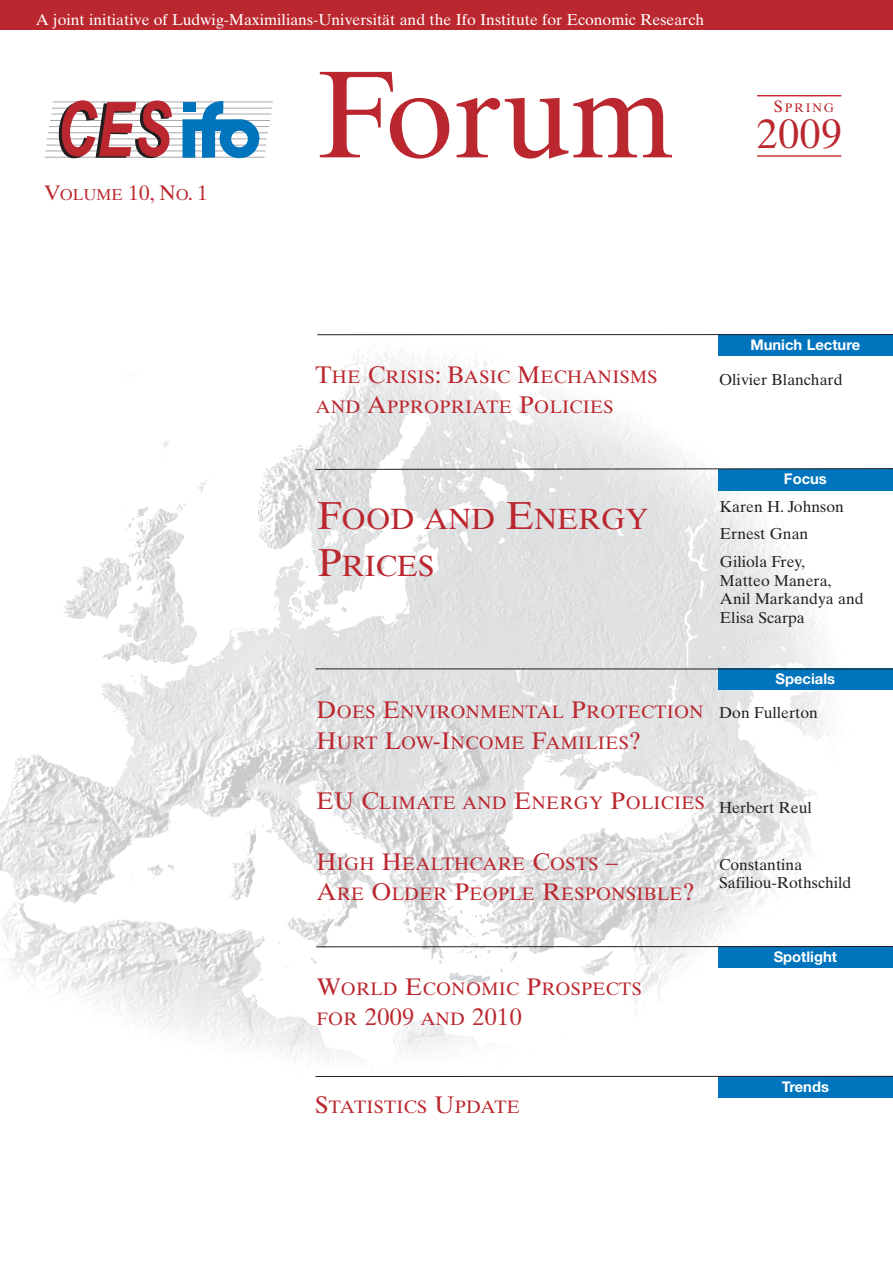
<style>
.page{position:relative;width:893px;height:1263px;background:#fff}
.page>*{position:absolute;margin:0;border:0;box-sizing:border-box;transform-origin:0 0}
.t1{font:123.9px "Times Ten";color:#bb272e}
.t2{font:41.25px "Times Ten";color:#bb272e}
.t3{font:29.25px/46.8px "Times Ten";color:#bb272e}
.t4{font:24px "Times Ten";letter-spacing:.015em;color:#bb272e}
.t5{font:21px "Times Ten";color:#bb272e}
.t6{font:18px/30.3px "Times Ten";letter-spacing:.02em;color:#bb272e}
.t7{font:15.75px/18.9px "Times Ten";color:#231f20}
.t8{font:15.75px "Times Ten";color:#fff}
.t9{font:700 14.7px "Helvetica Neue LT Std";color:#fff}
.t10{font:12.3px "Times Ten";letter-spacing:.155em;color:#bb272e}
.s1{font-size:15.75px}
.s2{font-size:16.5px}
.s3{font-size:24px}
.s4{font-size:39px}
.s5{font-size:18px}
</style>
<div class="page">
<img style="left:0;top:335px;width:892px;height:741px">
<hr style="left:52px;top:108px;width:220px;height:1px;background:#a8a9ad">
<hr style="left:53px;top:102px;width:220px;height:1px;background:#a8a9ad">
<hr style="left:51px;top:114px;width:220px;height:1px;background:#a8a9ad">
<hr style="left:50px;top:120px;width:220px;height:1px;background:#a8a9ad">
<hr style="left:49px;top:126px;width:220px;height:1px;background:#a8a9ad">
<hr style="left:48px;top:132px;width:220px;height:1px;background:#a8a9ad">
<hr style="left:47px;top:138px;width:220px;height:1px;background:#a8a9ad">
<hr style="left:46px;top:145px;width:220px;height:1px;background:#a8a9ad">
<hr style="left:45px;top:151px;width:220px;height:1px;background:#a8a9ad">
<hr style="left:45px;top:157px;width:220px;height:1px;background:#a8a9ad">
<svg style="left:57px;top:100px;width:115px;height:59px"></svg>
<svg style="left:182px;top:101px;width:77px;height:57px"></svg>
<div style="left:183px;top:102px;width:12px;height:9px;background:#0074bc"></div>
<hr style="left:757px;top:95px;width:84px;height:1px;background:#c8242b">
<hr style="left:757px;top:155px;width:84px;height:2px;background:#c8242b">
<div style="left:718px;top:947px;width:174px;height:21px;background:#0074bc"></div>
<div style="left:718px;top:1077px;width:174px;height:21px;background:#0074bc"></div>
<div style="left:718px;top:469px;width:174px;height:22px;background:#0074bc"></div>
<div style="left:718px;top:669px;width:174px;height:21px;background:#0074bc"></div>
<div style="left:0;top:0;width:892px;height:30px;background:#bb272e"></div>
<svg style="left:314px;top:468px;width:578px;height:2px"></svg>
<hr style="left:315px;top:668px;width:577px;height:1px;background:#231f20">
<hr style="left:316px;top:946px;width:576px;height:1px;background:#231f20">
<hr style="left:315px;top:1076px;width:577px;height:1px;background:#231f20">
<div style="left:718px;top:335px;width:174px;height:21px;background:#0074bc"></div>
<hr style="left:317px;top:334px;width:575px;height:1px;background:#231f20">
<p class="t8" style="left:36px;top:14px;width:670px">A joint initiative of Ludwig-Maximilians-Universität and the Ifo Institute for Economic Research</p>
<p class="t5" style="left:44px;top:185px;width:166px">V<span class="s1">OLUME</span> 10, N<span class="s1">O</span>. 1</p>
<h1 class="t1" style="left:319px;top:69px;width:357px">Forum</h1>
<p class="t10" style="left:773px;top:103px;width:62px"><span class="s2">S</span>PRING</p>
<h2 class="t2" style="left:757px;top:118px;width:86px">2009</h2>
<p class="t9" style="left:750px;top:339px;width:111px">Munich Lecture</p>
<p class="t6" style="left:315px;top:363px;width:343px"><span class="s3">T</span>HE <span class="s3">C</span>RISIS<span class="s3">: B</span>ASIC <span class="s3">M</span>ECHANISMS<br>AND <span class="s3">A</span>PPROPRIATE <span class="s3">P</span>OLICIES</p>
<p class="t7" style="left:719px;top:372px;width:125px">Olivier Blanchard</p>
<p class="t9" style="left:783px;top:474px;width:44px">Focus</p>
<h3 class="t3" style="left:318px;top:499px;width:332px"><span class="s4">F</span>OOD AND <span class="s4">E</span>NERGY<br><span class="s4">P</span>RICES</h3>
<p class="t7" style="left:720px;top:494px;width:125px;line-height:27.5px">Karen H. Johnson<br>Ernest Gnan<br>Giliola Frey,</p>
<p class="t7" style="left:720px;top:572px;width:145px">Matteo Manera,<br>Anil Markandya and<br>Elisa Scarpa</p>
<p class="t6" style="left:316px;top:699px;width:388px"><span class="s3">D</span>OES <span class="s3">E</span>NVIRONMENTAL <span class="s3">P</span>ROTECTION<br><span class="s3">H</span>URT <span class="s3">L</span>OW<span class="s3">-I</span>NCOME <span class="s3">F</span>AMILIES<span class="s3">?</span></p>
<p class="t9" style="left:775px;top:673px;width:61px">Specials</p>
<p class="t7" style="left:719px;top:705px;width:100px">Don Fullerton</p>
<p class="t6" style="left:316px;top:790px;width:390px"><span class="s3">EU C</span>LIMATE AND <span class="s3">E</span>NERGY <span class="s3">P</span>OLICIES</p>
<p class="t7" style="left:719px;top:800px;width:94px">Herbert Reul</p>
<p class="t6" style="left:316px;top:850px;width:380px"><span class="s3">H</span>IGH <span class="s3">H</span>EALTHCARE <span class="s3">C</span>OSTS <span class="s3">–<br>A</span>RE <span class="s3">O</span>LDER <span class="s3">P</span>EOPLE <span class="s3">R</span>ESPONSIBLE<span class="s3">?</span></p>
<p class="t7" style="left:719px;top:856px;width:134px">Constantina<br>Safiliou-Rothschild</p>
<p class="t6" style="left:317px;top:976px;width:326px"><span class="s3">W</span>ORLD <span class="s3">E</span>CONOMIC <span class="s3">P</span>ROSPECTS</p>
<h3 class="t4" style="left:317px;top:1008px;width:206px"><span class="s5">FOR</span> 2009 <span class="s5">AND</span> 2010</h3>
<p class="t9" style="left:773px;top:951px;width:65px">Spotlight</p>
<p class="t6" style="left:315px;top:1094px;width:206px"><span class="s3">S</span>TATISTICS <span class="s3">U</span>PDATE</p>
<p class="t9" style="left:781px;top:1081px;width:49px">Trends</p>
</div>
